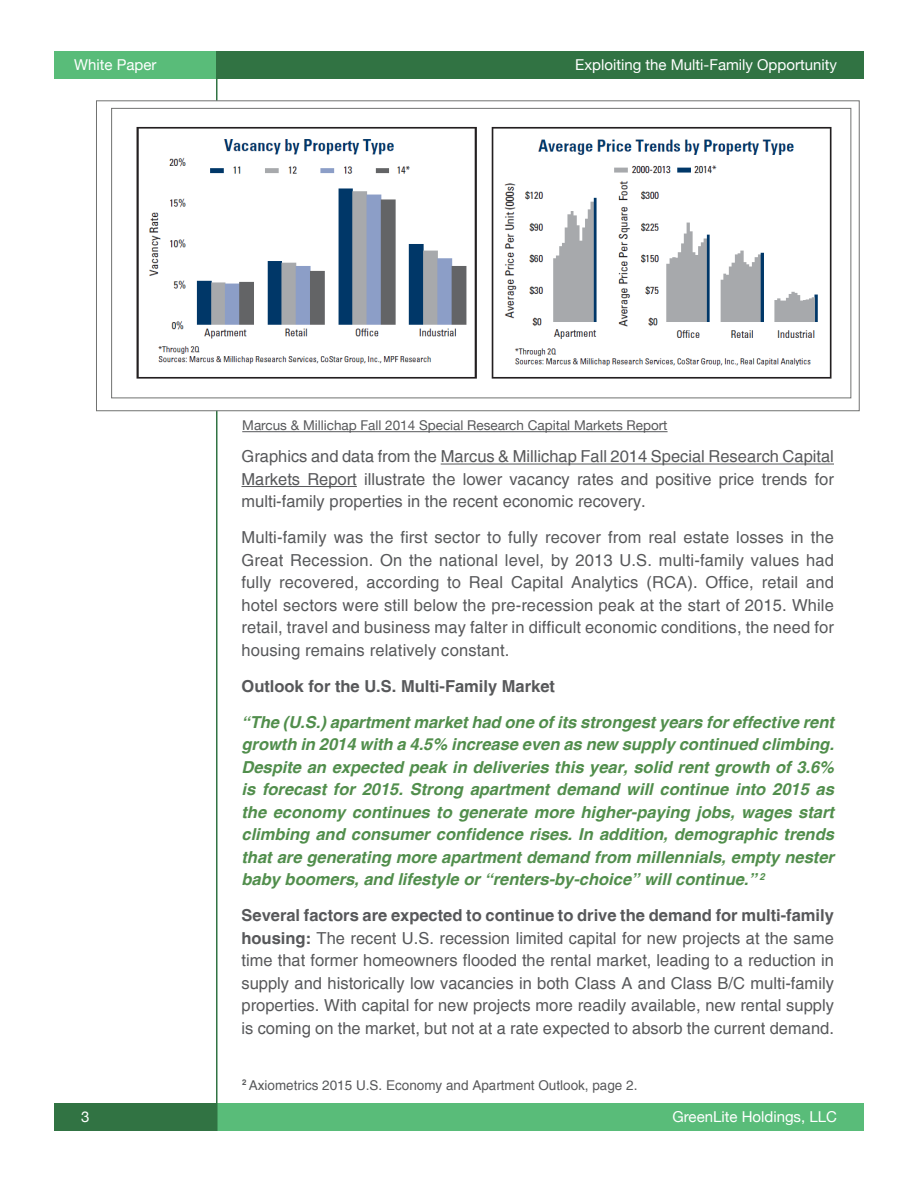
<style>
.page{position:relative;width:918px;height:1188px;background:#fff}
.page>*{position:absolute;margin:0;border:0;box-sizing:border-box;transform-origin:0 0}
.Paragraph{font:16.5px/22.5px "Helvetica";color:#57585a;text-align:justify}
.t1{font:italic 700 16.5px/22.5px "Helvetica";color:#518e4c;text-align:justify}
.Paragraph-2{font:700 16.5px "Helvetica";color:#57585a}
.t2{font:15px "Helvetica Neue";color:#fff}
.Paragraph-3{font:13.5px "Helvetica Neue";color:#57585a}
.t3{font:13.5px "Helvetica";color:#57585a}
.s1{font-weight:700}
</style>
<div class="page">
<div style="left:216px;top:51px;width:648px;height:28px;background:#317343"></div>
<div style="left:216px;top:1103px;width:648px;height:28px;background:#59bc79"></div>
<div style="left:54px;top:51px;width:162px;height:28px;background:#59bc79"></div>
<div style="left:54px;top:1103px;width:162px;height:28px;background:#317343"></div>
<hr style="left:216px;top:51px;width:2px;height:1080px;background:#317343">
<hr style="left:441px;top:464px;width:393px;height:1px;background:#57585a">
<hr style="left:242px;top:486px;width:115px;height:1px;background:#57585a">
<div style="left:96px;top:100px;width:764px;height:311px;background:#fff;border:1px solid #717271"></div>
<img style="left:136px;top:126px;width:696px;height:253px">
<hr style="left:242px;top:431px;width:426px;height:1px;background:#57585a">
<p class="t2" style="left:74px;top:56px;width:84px">White Paper</p>
<p class="t2" style="left:575px;top:56px;width:263px">Exploiting the Multi-Family Opportunity</p>
<p class="t2" style="left:81px;top:1108px;width:10px">3</p>
<p class="Paragraph-3" style="left:242px;top:417px;width:427px">Marcus &amp; Millichap Fall 2014 Special Research Capital Markets Report</p>
<h2 class="Paragraph" style="left:242px;top:446px;width:594px">Graphics and data from the Marcus &amp; Millichap Fall 2014 Special Research Capital Markets Report illustrate the lower vacancy rates and positive price trends for multi-family properties in the recent economic recovery.</h2>
<p class="Paragraph" style="left:242px;top:527px;width:594px">Multi-family was the first sector to fully recover from real estate losses in the Great Recession. On the national level, by 2013 U.S. multi-family values had fully recovered, according to Real Capital Analytics (RCA). Office, retail and hotel sectors were still below the pre-recession peak at the start of 2015. While retail, travel and business may falter in difficult economic conditions, the need for housing remains relatively constant.</p>
<p class="Paragraph-2" style="left:242px;top:676px;width:315px">Outlook for the U.S. Multi-Family Market</p>
<h2 class="t1" style="left:242px;top:712px;width:594px">“The (U.S.) apartment market had one of its strongest years for effective rent growth in 2014 with a 4.5% increase even as new supply continued climbing.<br>Despite an expected peak in deliveries this year, solid rent growth of 3.6% is forecast for 2015. Strong apartment demand will continue into 2015 as the economy continues to generate more higher-paying jobs, wages start climbing and consumer confidence rises. In addition, demographic trends that are generating more apartment demand from millennials, empty nester baby boomers, and lifestyle or “renters-by-choice” will continue.” <sup>2</sup></h2>
<h2 class="Paragraph" style="left:242px;top:905px;width:594px"><span class="s1">Several factors are expected to continue to drive the demand for multi-family housing:</span> The recent U.S. recession limited capital for new projects at the same time that former homeowners flooded the rental market, leading to a reduction in supply and historically low vacancies in both Class A and Class B/C multi-family properties. With capital for new projects more readily available, new rental supply is coming on the market, but not at a rate expected to absorb the current demand.</h2>
<h2 class="t3" style="left:242px;top:1077px;width:397px"><sup>2</sup> Axiometrics 2015 U.S. Economy and Apartment Outlook, page 2.</h2>
<p class="t2" style="left:673px;top:1108px;width:166px">GreenLite Holdings, LLC</p>
</div>
